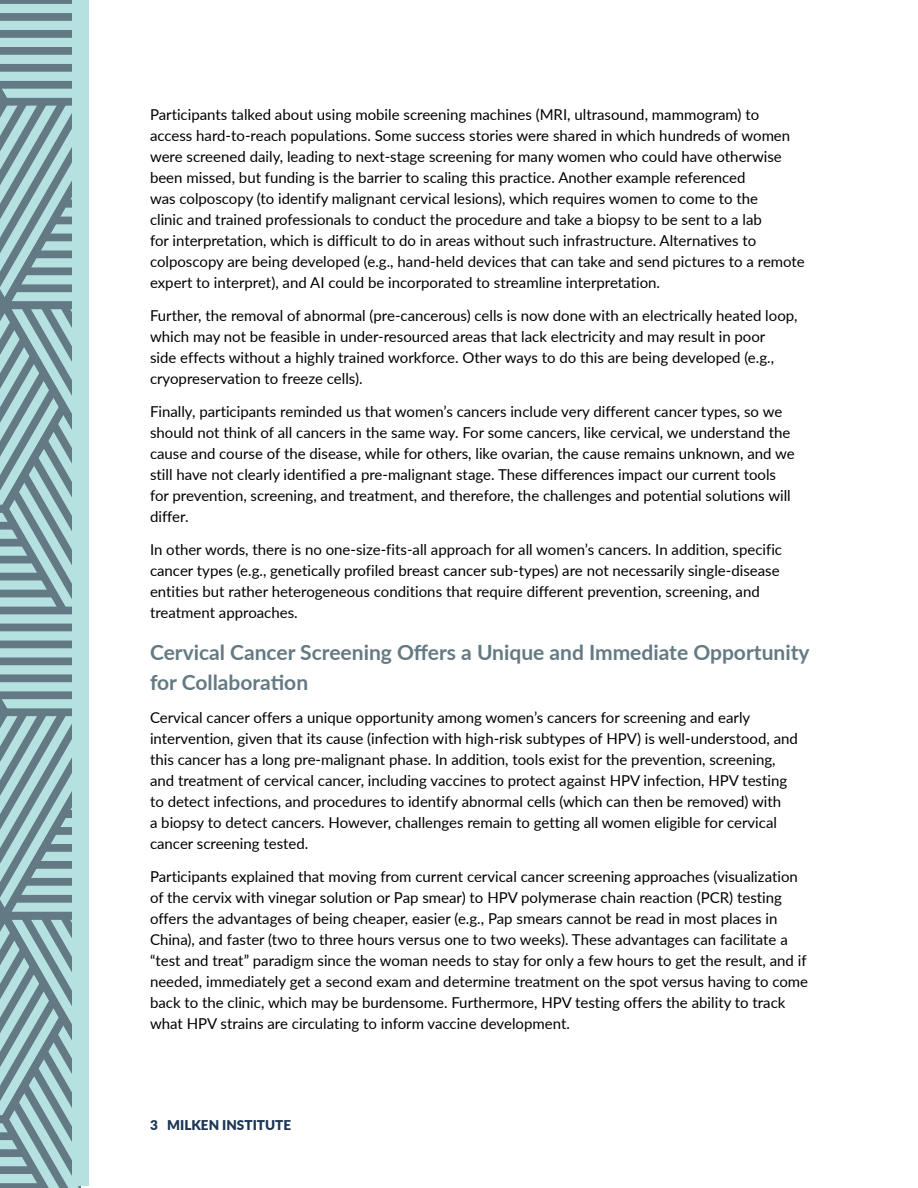
<style>
.page{position:relative;width:918px;height:1188px;background:#fff}
.page>*{position:absolute;margin:0;border:0;box-sizing:border-box;transform-origin:0 0}
.t1{font:700 21px/30px "Lato";color:#647a83}
.t2{font:15px/21px "Lato";color:#000}
.t3{font:900 13.5px "Lato";color:#1c3657}
</style>
<div class="page">
<svg style="left:0;top:0;width:80px;height:1188px;background:#8daeb2"></svg>
<div style="left:72px;top:0;width:17px;height:1186px;background:#b6e1e1"></div>
<p class="t2" style="left:150px;top:103px;width:656px">Participants talked about using mobile screening machines (MRI, ultrasound, mammogram) to access hard-to-reach populations. Some success stories were shared in which hundreds of women were screened daily, leading to next-stage screening for many women who could have otherwise been missed, but funding is the barrier to scaling this practice. Another example referenced<br>was colposcopy (to identify malignant cervical lesions), which requires women to come to the<br>clinic and trained professionals to conduct the procedure and take a biopsy to be sent to a lab<br>for interpretation, which is difficult to do in areas without such infrastructure. Alternatives to colposcopy are being developed (e.g., hand-held devices that can take and send pictures to a remote expert to interpret), and AI could be incorporated to streamline interpretation.</p>
<p class="t2" style="left:150px;top:304px;width:649px">Further, the removal of abnormal (pre-cancerous) cells is now done with an electrically heated loop, which may not be feasible in under-resourced areas that lack electricity and may result in poor<br>side effects without a highly trained workforce. Other ways to do this are being developed (e.g., cryopreservation to freeze cells).</p>
<p class="t2" style="left:150px;top:400px;width:646px">Finally, participants reminded us that women’s cancers include very different cancer types, so we should not think of all cancers in the same way. For some cancers, like cervical, we understand the cause and course of the disease, while for others, like ovarian, the cause remains unknown, and we still have not clearly identified a pre-malignant stage. These differences impact our current tools for prevention, screening, and treatment, and therefore, the challenges and potential solutions will differ.</p>
<p class="t2" style="left:150px;top:538px;width:634px">In other words, there is no one-size-fits-all approach for all women’s cancers. In addition, specific cancer types (e.g., genetically profiled breast cancer sub-types) are not necessarily single-disease entities but rather heterogeneous conditions that require different prevention, screening, and treatment approaches.</p>
<h1 class="t1" style="left:150px;top:637px;width:661px">Cervical Cancer Screening Offers a Unique and Immediate Opportunity for Collaboration</h1>
<p class="t2" style="left:150px;top:706px;width:649px">Cervical cancer offers a unique opportunity among women’s cancers for screening and early intervention, given that its cause (infection with high-risk subtypes of HPV) is well-understood, and this cancer has a long pre-malignant phase. In addition, tools exist for the prevention, screening, and treatment of cervical cancer, including vaccines to protect against HPV infection, HPV testing to detect infections, and procedures to identify abnormal cells (which can then be removed) with<br>a biopsy to detect cancers. However, challenges remain to getting all women eligible for cervical cancer screening tested.</p>
<p class="t2" style="left:150px;top:865px;width:660px">Participants explained that moving from current cervical cancer screening approaches (visualization of the cervix with vinegar solution or Pap smear) to HPV polymerase chain reaction (PCR) testing offers the advantages of being cheaper, easier (e.g., Pap smears cannot be read in most places in China), and faster (two to three hours versus one to two weeks). These advantages can facilitate a “test and treat” paradigm since the woman needs to stay for only a few hours to get the result, and if needed, immediately get a second exam and determine treatment on the spot versus having to come back to the clinic, which may be burdensome. Furthermore, HPV testing offers the ability to track what HPV strains are circulating to inform vaccine development.</p>
<p class="t3" style="left:150px;top:1115px;width:143px">3 MILKEN INSTITUTE</p>
</div>
